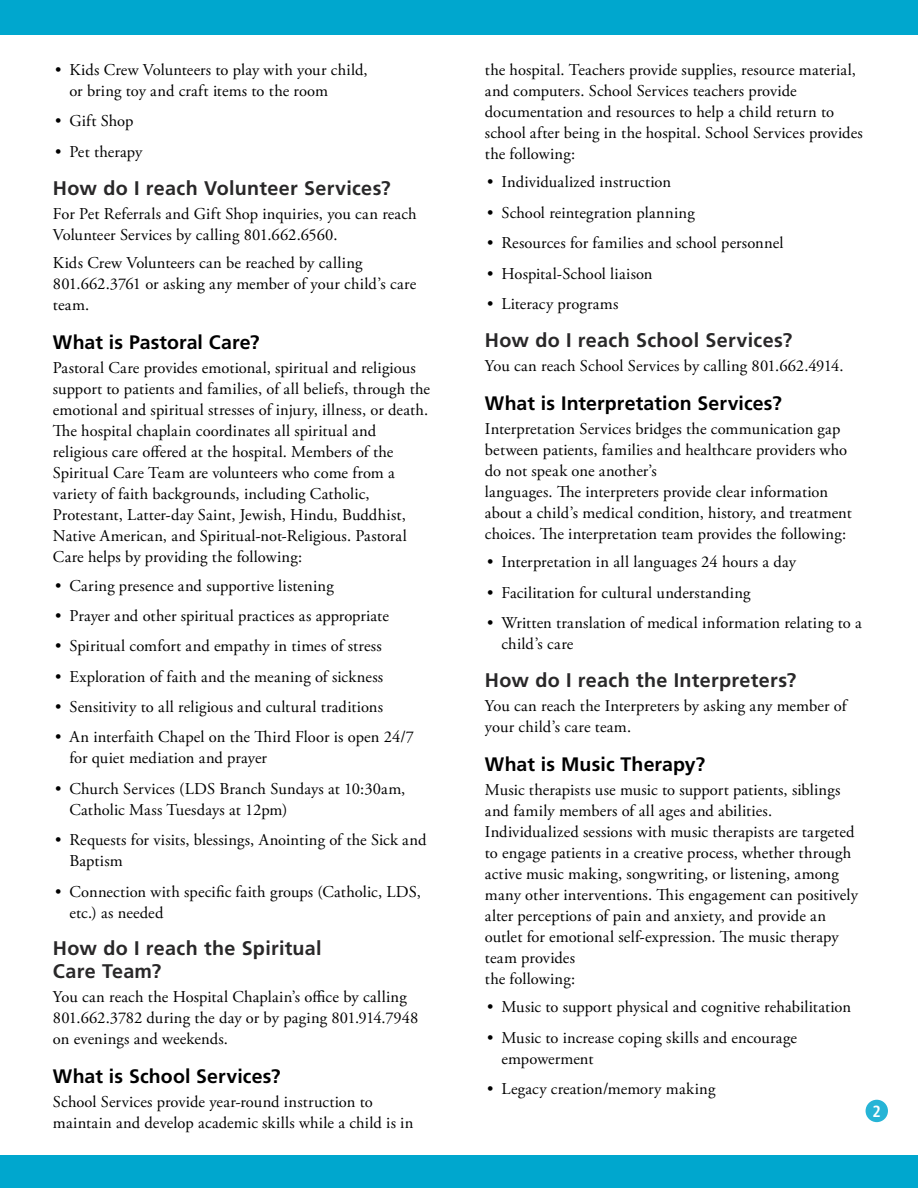
<style>
.page{position:relative;width:918px;height:1188px;background:#fff}
.page>*{position:absolute;margin:0;border:0;box-sizing:border-box;transform-origin:0 0}
.Level_2__h3{font:700 19.65px/22.5px "Frutiger LT Std";letter-spacing:.015em;color:#292829}
.Level_1__h2{font:700 19.5px "Frutiger LT Std";letter-spacing:.005em;color:#000}
.Main__p{font:16.5px/21px "Adobe Garamond Pro";letter-spacing:.01em;color:#000}
.Page_number{font:700 condensed 16.2px "Frutiger LT Std";color:#fff}
</style>
<div class="page">
<div style="left:0;top:0;width:918px;height:35px;background:#00a7ce"></div>
<div style="left:866px;top:1100px;width:22px;height:22px;background:#26b4d6;border-radius:50%"></div>
<div style="left:0;top:1156px;width:918px;height:32px;background:#00a7ce"></div>
<p class="Main__p" style="left:69px;top:60px;width:300px;text-indent:-14px">• Kids Crew Volunteers to play with your child, or bring toy and craft items to the room</p>
<p class="Main__p" style="left:55px;top:111px;width:80px">• Gift Shop</p>
<p class="Main__p" style="left:55px;top:142px;width:89px">• Pet therapy</p>
<p class="Level_2__h3" style="left:53px;top:177px;width:339px">How do I reach Volunteer Services?</p>
<p class="Main__p" style="left:53px;top:203px;width:365px">For Pet Referrals and Gift Shop inquiries, you can reach<br>Volunteer Services by calling 801.662.6560.</p>
<p class="Main__p" style="left:53px;top:253px;width:365px">Kids Crew Volunteers can be reached by calling<br>801.662.3761 or asking any member of your child’s care team.</p>
<p class="Level_1__h2" style="left:53px;top:331px;width:208px">What is Pastoral Care?</p>
<p class="Main__p" style="left:53px;top:358px;width:379px">Pastoral Care provides emotional, spiritual and religious support to patients and families, of all beliefs, through the emotional and spiritual stresses of injury, illness, or death.<br>The hospital chaplain coordinates all spiritual and religious care offered at the hospital. Members of the Spiritual Care Team are volunteers who come from a variety of faith backgrounds, including Catholic, Protestant, Latter-day Saint, Jewish, Hindu, Buddhist, Native American, and Spiritual-not-Religious. Pastoral Care helps by providing the following:</p>
<p class="Main__p" style="left:55px;top:575px;width:280px">• Caring presence and supportive listening</p>
<p class="Main__p" style="left:55px;top:606px;width:335px">• Prayer and other spiritual practices as appropriate</p>
<p class="Main__p" style="left:55px;top:636px;width:328px">• Spiritual comfort and empathy in times of stress</p>
<p class="Main__p" style="left:55px;top:667px;width:330px">• Exploration of faith and the meaning of sickness</p>
<p class="Main__p" style="left:55px;top:697px;width:329px">• Sensitivity to all religious and cultural traditions</p>
<p class="Main__p" style="left:69px;top:727px;width:346px;text-indent:-14px">• An interfaith Chapel on the Third Floor is open 24/7 for quiet mediation and prayer</p>
<p class="Main__p" style="left:69px;top:779px;width:338px;text-indent:-14px">• Church Services (LDS Branch Sundays at 10:30am,<br>Catholic Mass Tuesdays at 12pm)</p>
<p class="Main__p" style="left:69px;top:830px;width:358px;text-indent:-14px">• Requests for visits, blessings, Anointing of the Sick and<br>Baptism</p>
<p class="Main__p" style="left:69px;top:881px;width:353px;text-indent:-14px">• Connection with specific faith groups (Catholic, LDS, etc.) as needed</p>
<p class="Level_2__h3" style="left:53px;top:937px;width:270px">How do I reach the Spiritual<br>Care Team?</p>
<p class="Main__p" style="left:53px;top:987px;width:367px">You can reach the Hospital Chaplain’s office by calling<br>801.662.3782 during the day or by paging 801.914.7948 on evenings and weekends.</p>
<p class="Level_1__h2" style="left:53px;top:1065px;width:229px">What is School Services?</p>
<p class="Main__p" style="left:53px;top:1092px;width:362px">School Services provide year-round instruction to maintain and develop academic skills while a child is in</p>
<p class="Main__p" style="left:485px;top:60px;width:379px">the hospital. Teachers provide supplies, resource material, and computers. School Services teachers provide documentation and resources to help a child return to school after being in the hospital. School Services provides the following:</p>
<p class="Main__p" style="left:487px;top:172px;width:185px">• Individualized instruction</p>
<p class="Main__p" style="left:487px;top:203px;width:209px">• School reintegration planning</p>
<p class="Main__p" style="left:487px;top:233px;width:298px">• Resources for families and school personnel</p>
<p class="Main__p" style="left:487px;top:263px;width:167px">• Hospital-School liaison</p>
<p class="Main__p" style="left:487px;top:294px;width:133px">• Literacy programs</p>
<p class="Level_2__h3" style="left:485px;top:329px;width:309px">How do I reach School Services?</p>
<p class="Main__p" style="left:485px;top:356px;width:360px">You can reach School Services by calling 801.662.4914.</p>
<p class="Level_1__h2" style="left:485px;top:392px;width:298px">What is Interpretation Services?</p>
<p class="Main__p" style="left:485px;top:419px;width:368px">Interpretation Services bridges the communication gap between patients, families and healthcare providers who do not speak one another’s<br>languages. The interpreters provide clear information about a child’s medical condition, history, and treatment choices. The interpretation team provides the following:</p>
<p class="Main__p" style="left:487px;top:552px;width:310px">• Interpretation in all languages 24 hours a day</p>
<p class="Main__p" style="left:487px;top:583px;width:265px">• Facilitation for cultural understanding</p>
<p class="Main__p" style="left:501px;top:613px;width:362px;text-indent:-14px">• Written translation of medical information relating to a child’s care</p>
<p class="Level_2__h3" style="left:485px;top:669px;width:313px">How do I reach the Interpreters?</p>
<p class="Main__p" style="left:485px;top:696px;width:363px">You can reach the Interpreters by asking any member of your child’s care team.</p>
<p class="Level_1__h2" style="left:485px;top:753px;width:222px">What is Music Therapy?</p>
<p class="Main__p" style="left:485px;top:780px;width:375px">Music therapists use music to support patients, siblings and family members of all ages and abilities.<br>Individualized sessions with music therapists are targeted to engage patients in a creative process, whether through active music making, songwriting, or listening, among many other interventions. This engagement can positively alter perceptions of pain and anxiety, and provide an outlet for emotional self-expression. The music therapy team provides<br>the following:</p>
<p class="Main__p" style="left:487px;top:997px;width:365px">• Music to support physical and cognitive rehabilitation</p>
<p class="Main__p" style="left:501px;top:1028px;width:297px;text-indent:-14px">• Music to increase coping skills and encourage empowerment</p>
<p class="Main__p" style="left:487px;top:1079px;width:230px">• Legacy creation/memory making</p>
<p class="Page_number" style="left:873px;top:1101px;width:10px">2</p>
</div>
